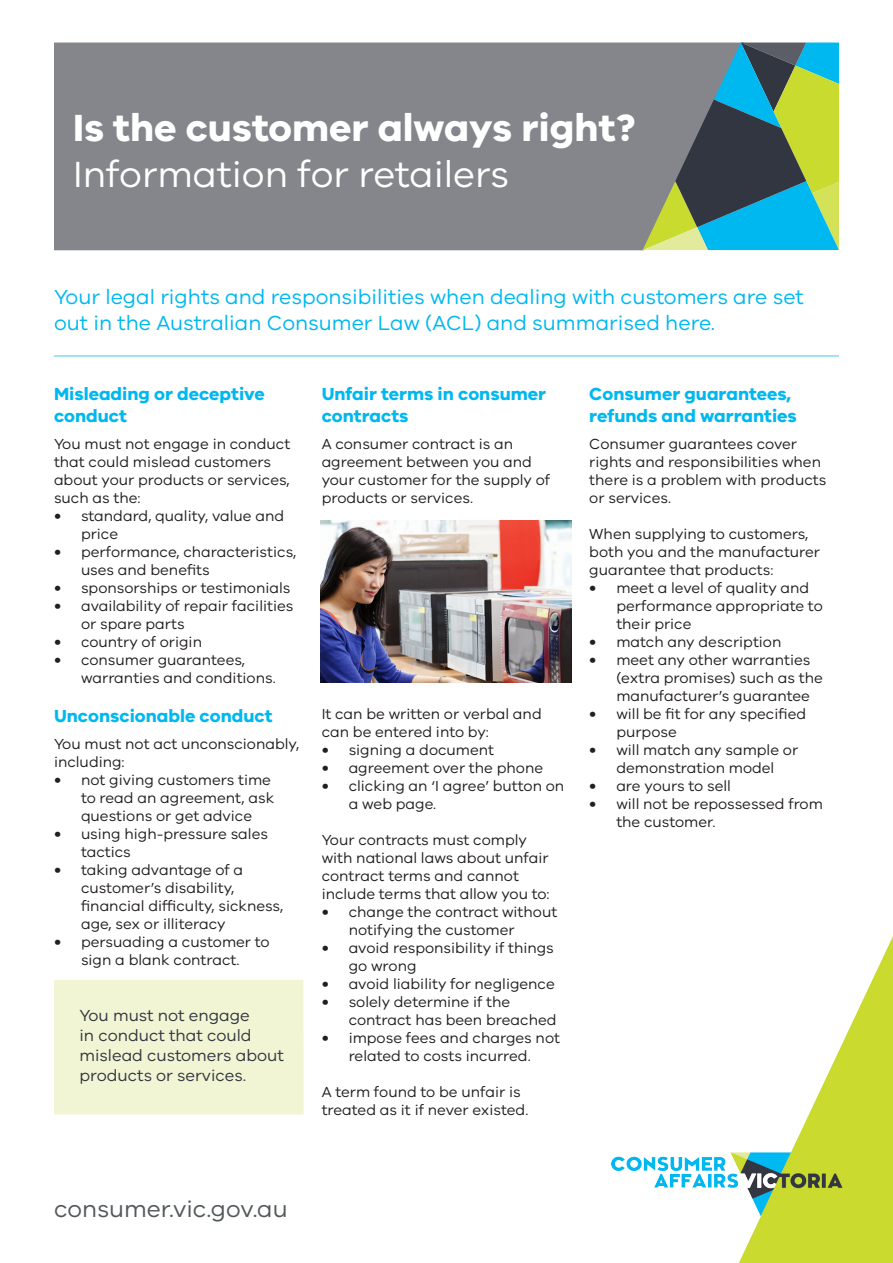
<style>
.page{position:relative;width:893px;height:1263px;background:#fff}
.page>*{position:absolute;margin:0;border:0;box-sizing:border-box;transform-origin:0 0}
.t1{font:700 39px "VIC";color:#fff}
.t2{font:37.5px "VIC";color:#fff}
.t3{font:24px "VIC";color:#53585b}
.t4{font:21px/25.2px "VIC";color:#00b8f0}
.t5{font:700 18px/21.6px "VIC";color:#00b8f0}
.Bullet_Point_Body{font:16.5px/19.8px "VIC";color:#323640}
.Body{font:15px/18px "VIC";color:#231f20}
.s1{font-size:18px}
</style>
<div class="page">
<img style="left:612px;top:936px;width:281px;height:327px">
<div style="left:54px;top:980px;width:250px;height:135px;background:#f1f5d4"></div>
<div style="left:54px;top:43px;width:589px;height:207px;background:#84868c"></div>
<svg style="left:643px;top:43px;width:196px;height:207px"></svg>
<img style="left:321px;top:521px;width:250px;height:161px">
<hr style="left:54px;top:356px;width:785px;height:1px;background:#00b8f0">
<p class="t1" style="left:73px;top:104px;width:564px">Is the customer always right?</p>
<p class="t2" style="left:73px;top:151px;width:438px">Information for retailers</p>
<p class="t4" style="left:54px;top:284px;width:751px">Your legal rights and responsibilities when dealing with customers are set out in the Australian Consumer Law (ACL) and summarised here.</p>
<p class="t5" style="left:54px;top:382px;width:212px">Misleading or deceptive conduct</p>
<p class="Body" style="left:54px;top:434px;width:238px">You must not engage in conduct that could mislead customers about your products or services, such as the:</p>
<p class="Body" style="left:81px;top:506px;width:205px;text-indent:-27px"><span class="s1">•</span> standard, quality, value and price</p>
<p class="Body" style="left:81px;top:542px;width:217px;text-indent:-27px"><span class="s1">•</span> performance, characteristics, uses and benefits</p>
<p class="Body" style="left:54px;top:578px;width:238px"><span class="s1">•</span> sponsorships or testimonials</p>
<p class="Body" style="left:81px;top:596px;width:214px;text-indent:-27px"><span class="s1">•</span> availability of repair facilities or spare parts</p>
<p class="Body" style="left:54px;top:632px;width:150px"><span class="s1">•</span> country of origin</p>
<p class="Body" style="left:81px;top:650px;width:196px;text-indent:-27px"><span class="s1">•</span> consumer guarantees, warranties and conditions.</p>
<p class="t5" style="left:54px;top:705px;width:220px">Unconscionable conduct</p>
<p class="Body" style="left:54px;top:735px;width:247px">You must not act unconscionably, including:</p>
<p class="Body" style="left:81px;top:771px;width:195px;text-indent:-27px"><span class="s1">•</span> not giving customers time to read an agreement, ask questions or get advice</p>
<p class="Body" style="left:81px;top:825px;width:189px;text-indent:-27px"><span class="s1">•</span> using high-pressure sales tactics</p>
<p class="Body" style="left:81px;top:861px;width:204px;text-indent:-27px"><span class="s1">•</span> taking advantage of a customer’s disability, financial difficulty, sickness, age, sex or illiteracy</p>
<p class="Body" style="left:54px;top:933px;width:217px;text-align:center"><span class="s1">•</span> persuading a customer to sign a blank contract.</p>
<p class="Bullet_Point_Body" style="left:80px;top:1005px;width:206px">You must not engage<br>in conduct that could mislead customers about products or services.</p>
<p class="t5" style="left:322px;top:382px;width:226px">Unfair terms in consumer contracts</p>
<p class="Body" style="left:322px;top:434px;width:230px">A consumer contract is an agreement between you and your customer for the supply of products or services.</p>
<p class="Body" style="left:322px;top:704px;width:222px">It can be written or verbal and can be entered into by:</p>
<p class="Body" style="left:322px;top:740px;width:174px"><span class="s1">•</span> signing a document</p>
<p class="Body" style="left:322px;top:758px;width:223px"><span class="s1">•</span> agreement over the phone</p>
<p class="Body" style="left:349px;top:776px;width:217px;text-indent:-27px"><span class="s1">•</span> clicking an ‘I agree’ button on a web page.</p>
<p class="Body" style="left:322px;top:830px;width:230px">Your contracts must comply with national laws about unfair contract terms and cannot include terms that allow you to:</p>
<p class="Body" style="left:349px;top:902px;width:210px;text-indent:-27px"><span class="s1">•</span> change the contract without notifying the customer</p>
<p class="Body" style="left:349px;top:938px;width:207px;text-indent:-27px"><span class="s1">•</span> avoid responsibility if things go wrong</p>
<p class="Body" style="left:322px;top:974px;width:235px"><span class="s1">•</span> avoid liability for negligence</p>
<p class="Body" style="left:349px;top:992px;width:209px;text-indent:-27px"><span class="s1">•</span> solely determine if the contract has been breached</p>
<p class="Body" style="left:322px;top:1028px;width:240px;text-align:center"><span class="s1">•</span> impose fees and charges not related to costs incurred.</p>
<p class="Body" style="left:322px;top:1082px;width:208px">A term found to be unfair is treated as it if never existed.</p>
<p class="t5" style="left:589px;top:382px;width:209px">Consumer guarantees, refunds and warranties</p>
<p class="Body" style="left:589px;top:434px;width:238px">Consumer guarantees cover rights and responsibilities when there is a problem with products or services.</p>
<p class="Body" style="left:589px;top:524px;width:232px">When supplying to customers, both you and the manufacturer guarantee that products:</p>
<p class="Body" style="left:616px;top:578px;width:208px;text-indent:-27px"><span class="s1">•</span> meet a level of quality and performance appropriate to their price</p>
<p class="Body" style="left:589px;top:632px;width:194px"><span class="s1">•</span> match any description</p>
<p class="Body" style="left:616px;top:650px;width:208px;text-indent:-27px"><span class="s1">•</span> meet any other warranties (extra promises) such as the manufacturer’s guarantee</p>
<p class="Body" style="left:616px;top:704px;width:191px;text-indent:-27px"><span class="s1">•</span> will be fit for any specified purpose</p>
<p class="Body" style="left:589px;top:740px;width:210px;text-align:center"><span class="s1">•</span> will match any sample or demonstration model</p>
<p class="Body" style="left:589px;top:776px;width:143px"><span class="s1">•</span> are yours to sell</p>
<p class="Body" style="left:616px;top:794px;width:208px;text-indent:-27px"><span class="s1">•</span> will not be repossessed from the customer.</p>
<p class="t3" style="left:54px;top:1194px;width:235px">consumer.vic.gov.au</p>
</div>
